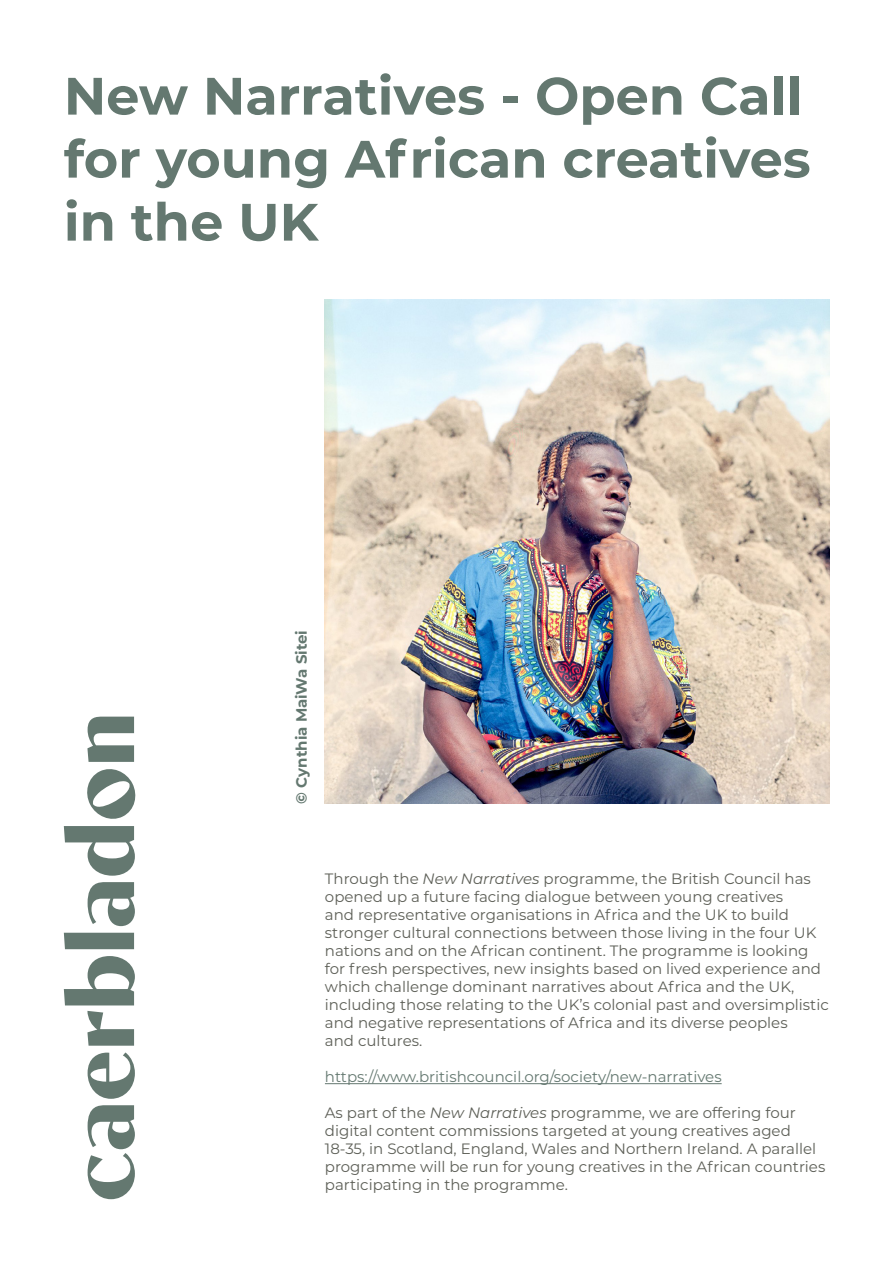
<style>
.page{position:relative;width:893px;height:1263px;background:#fff}
.page>*{position:absolute;margin:0;border:0;box-sizing:border-box;transform-origin:0 0}
.t1{font:700 52.5px/63px "Montserrat";color:#647870}
.t2{font:15px/18px "Montserrat";color:#5d5f57}
.t3{font:15px "Montserrat";color:#647870}
.t4{font:700 15px "Montserrat";color:#647870}
.s1{font-style:italic}
</style>
<div class="page">
<img style="left:325px;top:299px;width:504px;height:505px">
<svg style="left:88px;top:1105px;width:47px;height:94px"></svg>
<svg style="left:88px;top:1052px;width:47px;height:47px"></svg>
<svg style="left:87px;top:1011px;width:47px;height:35px"></svg>
<svg style="left:64px;top:956px;width:71px;height:49px"></svg>
<svg style="left:64px;top:933px;width:70px;height:16px"></svg>
<svg style="left:88px;top:882px;width:47px;height:44px"></svg>
<svg style="left:64px;top:717px;width:72px;height:159px"></svg>
<hr style="left:325px;top:1083px;width:397px;height:1px;background:#647870">
<h1 class="t1" style="left:64px;top:62px;width:748px">New Narratives - Open Call for young African creatives in the UK</h1>
<p class="t4" style="left:291px;top:804px;width:175px;rotate:-90deg">© Cynthia MaiWa Sitei</p>
<p class="t2" style="left:325px;top:869px;width:505px">Through the <span class="s1">New Narratives</span> programme, the British Council has opened up a future facing dialogue between young creatives<br>and representative organisations in Africa and the UK to build stronger cultural connections between those living in the four UK nations and on the African continent. The programme is looking for fresh perspectives, new insights based on lived experience and which challenge dominant narratives about Africa and the UK, including those relating to the UK’s colonial past and oversimplistic and negative representations of Africa and its diverse peoples<br>and cultures.</p>
<p class="t3" style="left:325px;top:1066px;width:398px">https://www.britishcouncil.org/society/new-narratives</p>
<p class="t2" style="left:325px;top:1103px;width:502px">As part of the <span class="s1">New Narratives</span> programme, we are offering four digital content commissions targeted at young creatives aged 18-35, in Scotland, England, Wales and Northern Ireland. A parallel programme will be run for young creatives in the African countries participating in the programme.</p>
</div>
